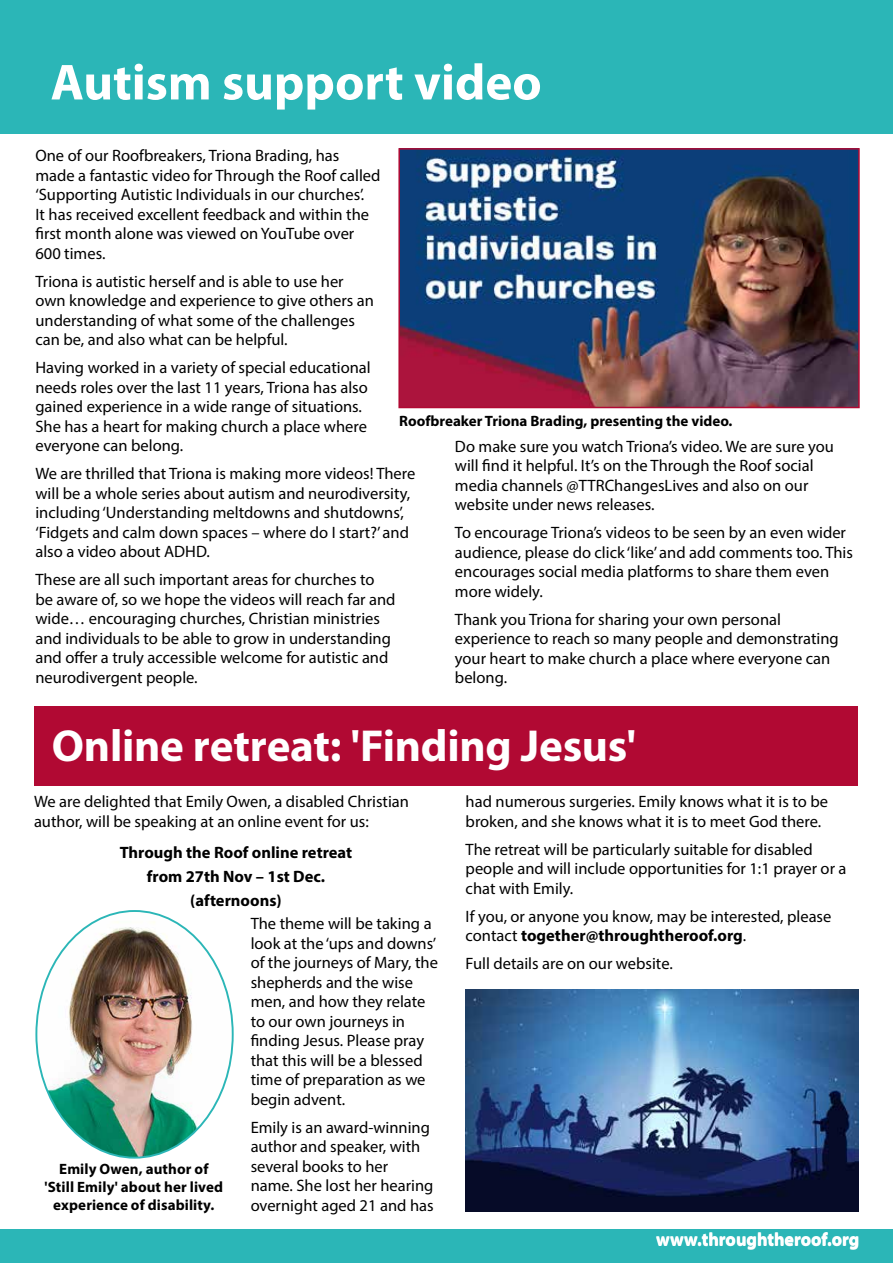
<style>
.page{position:relative;width:893px;height:1263px;background:#fff}
.page>*{position:absolute;margin:0;border:0;box-sizing:border-box;transform-origin:0 0}
.t1{font:700 51px "Myriad Pro";color:#fff}
.t2{font:700 45px "Myriad Pro";letter-spacing:-.005em;color:#fff}
.t3{font:700 18px "Myriad Pro";color:#fff}
.t4{font:16.5px/19.5px "Myriad Pro";color:#000}
.t5{font:700 16.5px/23.7px "Myriad Pro";color:#000;text-align:center}
.t6{font:700 15px/18px "Myriad Pro";letter-spacing:.005em;color:#000;text-align:center}
.s1{font-weight:700}
</style>
<div class="page">
<div style="left:0;top:1229px;width:893px;height:34px;background:#2bb6b7"></div>
<div style="left:34px;top:706px;width:823px;height:79px;background:#b10933"></div>
<div style="left:0;top:0;width:893px;height:134px;background:#2bb6b7"></div>
<img style="left:401px;top:151px;width:456px;height:254px">
<div style="left:398px;top:148px;width:462px;height:260px;border:2px solid #b10933"></div>
<img style="left:36px;top:911px;width:197px;height:247px">
<img style="left:466px;top:990px;width:392px;height:222px">
<h1 class="t1" style="left:51px;top:49px;width:493px">Autism support video</h1>
<p class="t4" style="left:35px;top:146px;width:347px">One of our Roofbreakers, Triona Brading, has made a fantastic video for Through the Roof called ‘Supporting Autistic Individuals in our churches’.<br>It has received excellent feedback and within the first month alone was viewed on YouTube over 600 times.</p>
<p class="t4" style="left:35px;top:271px;width:340px">Triona is autistic herself and is able to use her own knowledge and experience to give others an understanding of what some of the challenges can be, and also what can be helpful.</p>
<p class="t4" style="left:35px;top:358px;width:337px">Having worked in a variety of special educational needs roles over the last 11 years, Triona has also gained experience in a wide range of situations.<br>She has a heart for making church a place where everyone can belong.</p>
<p class="t4" style="left:35px;top:464px;width:381px">We are thrilled that Triona is making more videos! There will be a whole series about autism and neurodiversity, including ‘Understanding meltdowns and shutdowns’, ‘Fidgets and calm down spaces – where do I start?’ and also a video about ADHD.</p>
<p class="t4" style="left:35px;top:570px;width:362px">These are all such important areas for churches to be aware of, so we hope the videos will reach far and wide… encouraging churches, Christian ministries and individuals to be able to grow in understanding and offer a truly accessible welcome for autistic and neurodivergent people.</p>
<p class="t6" style="left:399px;top:412px;width:335px">Roofbreaker Triona Brading, presenting the video.</p>
<p class="t4" style="left:455px;top:436px;width:380px">Do make sure you watch Triona’s video. We are sure you will find it helpful. It’s on the Through the Roof social media channels @TTRChangesLives and also on our website under news releases.</p>
<p class="t4" style="left:455px;top:522px;width:399px">To encourage Triona’s videos to be seen by an even wider audience, please do click ‘like’ and add comments too. This encourages social media platforms to share them even more widely.</p>
<p class="t4" style="left:455px;top:609px;width:385px">Thank you Triona for sharing your own personal experience to reach so many people and demonstrating your heart to make church a place where everyone can belong.</p>
<h2 class="t2" style="left:52px;top:716px;width:586px">Online retreat: 'Finding Jesus'</h2>
<p class="t4" style="left:34px;top:791px;width:376px">We are delighted that Emily Owen, a disabled Christian author, will be speaking at an online event for us:</p>
<p class="t5" style="left:120px;top:840px;width:234px">Through the Roof online retreat from 27th Nov – 1st Dec. (afternoons)</p>
<p class="t4" style="left:251px;top:914px;width:189px">The theme will be taking a look at the ‘ups and downs’ of the journeys of Mary, the shepherds and the wise men, and how they relate to our own journeys in finding Jesus. Please pray that this will be a blessed time of preparation as we begin advent.</p>
<p class="t4" style="left:251px;top:1117px;width:184px">Emily is an award-winning author and speaker, with several books to her name. She lost her hearing overnight aged 21 and has</p>
<p class="t6" style="left:45px;top:1160px;width:180px">Emily Owen, author of 'Still Emily' about her lived experience of disability.</p>
<p class="t4" style="left:466px;top:791px;width:364px">had numerous surgeries. Emily knows what it is to be broken, and she knows what it is to meet God there.</p>
<p class="t4" style="left:466px;top:839px;width:382px">The retreat will be particularly suitable for disabled people and will include opportunities for 1:1 prayer or a chat with Emily.</p>
<p class="t4" style="left:466px;top:906px;width:367px">If you, or anyone you know, may be interested, please contact <span class="s1">together@throughtheroof.org</span>.</p>
<p class="t4" style="left:466px;top:953px;width:209px">Full details are on our website.</p>
<p class="t3" style="left:656px;top:1228px;width:205px">www.throughtheroof.org</p>
</div>
